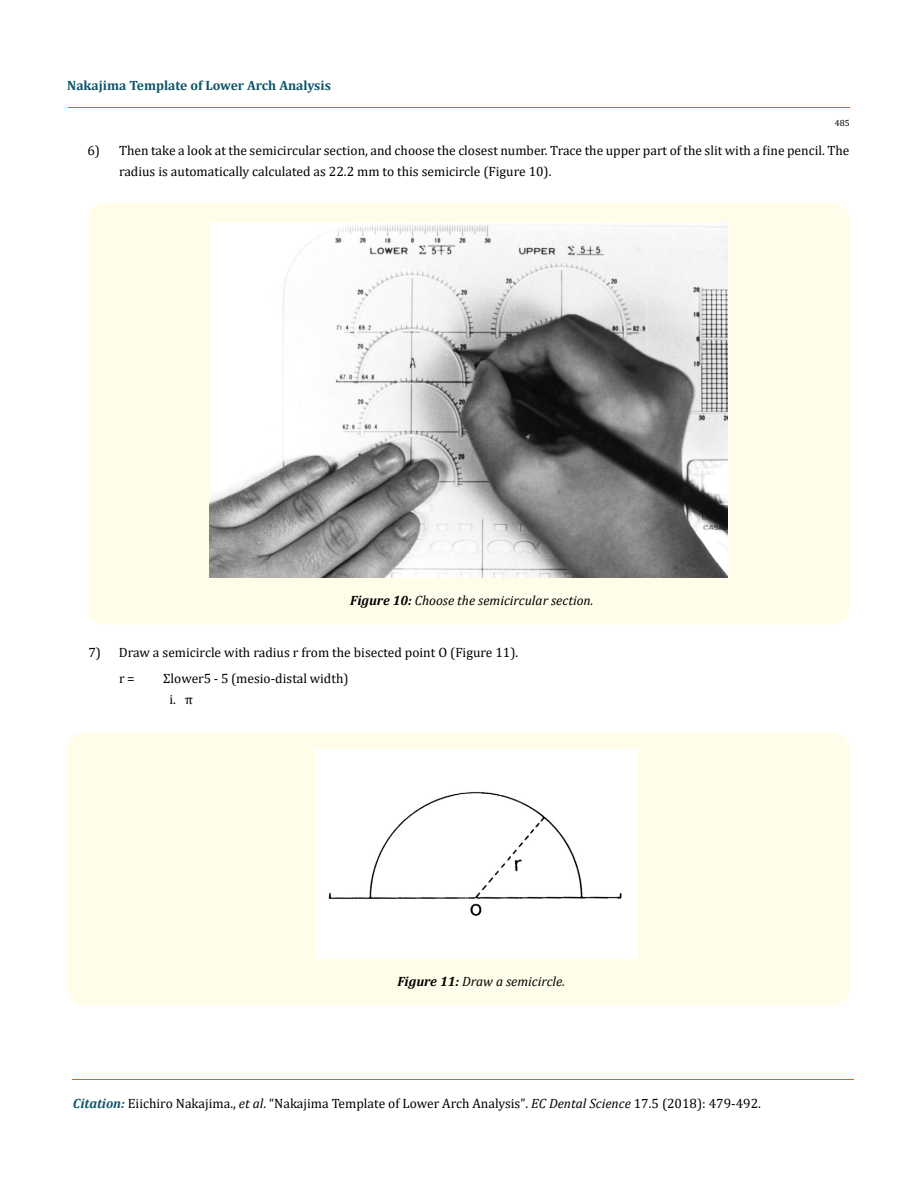
<style>
.page{position:relative;width:917px;height:1190px;background:#fff}
.page>*{position:absolute;margin:0;border:0;box-sizing:border-box;transform-origin:0 0}
.t1{font:13.5px/21px "Cambria";color:#000}
.t2{font:italic 13.5px "Cambria";color:#000}
.t3{font:700 13.5px "Cambria";color:#0e546a}
.t4{font:9px "Cambria";color:#000}
.s1{font-weight:700}
.s2{font-weight:700;font-style:italic;color:#0e546a}
.s3{font-style:italic}
.s4{font-size:13.35px}
</style>
<div class="page">
<hr style="left:68px;top:108px;width:781px;height:1px;background:#e05d1a">
<hr style="left:72px;top:1079px;width:782px;height:1px;background:#e05d1a">
<div style="left:87px;top:203px;width:762px;height:421px;background:#fffde9;border-radius:18px"></div>
<img style="left:209px;top:222px;width:518px;height:355px">
<div style="left:68px;top:732px;width:781px;height:273px;background:#fffde9;border-radius:18px"></div>
<div style="left:315px;top:750px;width:323px;height:208px;background:#fff"></div>
<p class="t3" style="left:67px;top:76px;width:265px">Nakajima Template of Lower Arch Analysis</p>
<p class="t4" style="left:834px;top:118px;width:16px">485</p>
<p class="t1" style="left:119px;top:139px;width:732px;text-indent:-31px">6) Then take a look at the semicircular section, and choose the closest number. Trace the upper part of the slit with a fine pencil. The radius is automatically calculated as 22.2 mm to this semicircle (Figure 10).</p>
<p class="t2" style="left:350px;top:590px;width:245px"><span class="s1">Figure 10:</span> Choose the semicircular section.</p>
<p class="t1" style="left:119px;top:639px;width:401px;line-height:26.2px;text-indent:-31px">7) Draw a semicircle with radius r from the bisected point O (Figure 11). r =</p>
<p class="t1" style="left:169px;top:668px;width:181px;text-indent:-6px">Σlower5 - 5 (mesio-distal width) i. π</p>
<p class="t2" style="left:397px;top:971px;width:169px"><span class="s1">Figure 11:</span> Draw a semicircle.</p>
<p class="t1" style="left:73px;top:1093px;width:689px"><span class="s2">Citation:</span> Eiichiro Nakajima., <span class="s3">et al</span>. “Nakajima Template of Lower Arch Analysis”<span class="s4">.</span> <span class="s3">EC Dental Science</span> <span class="s4">17</span>.5 (2018): 479-492.</p>
</div>
